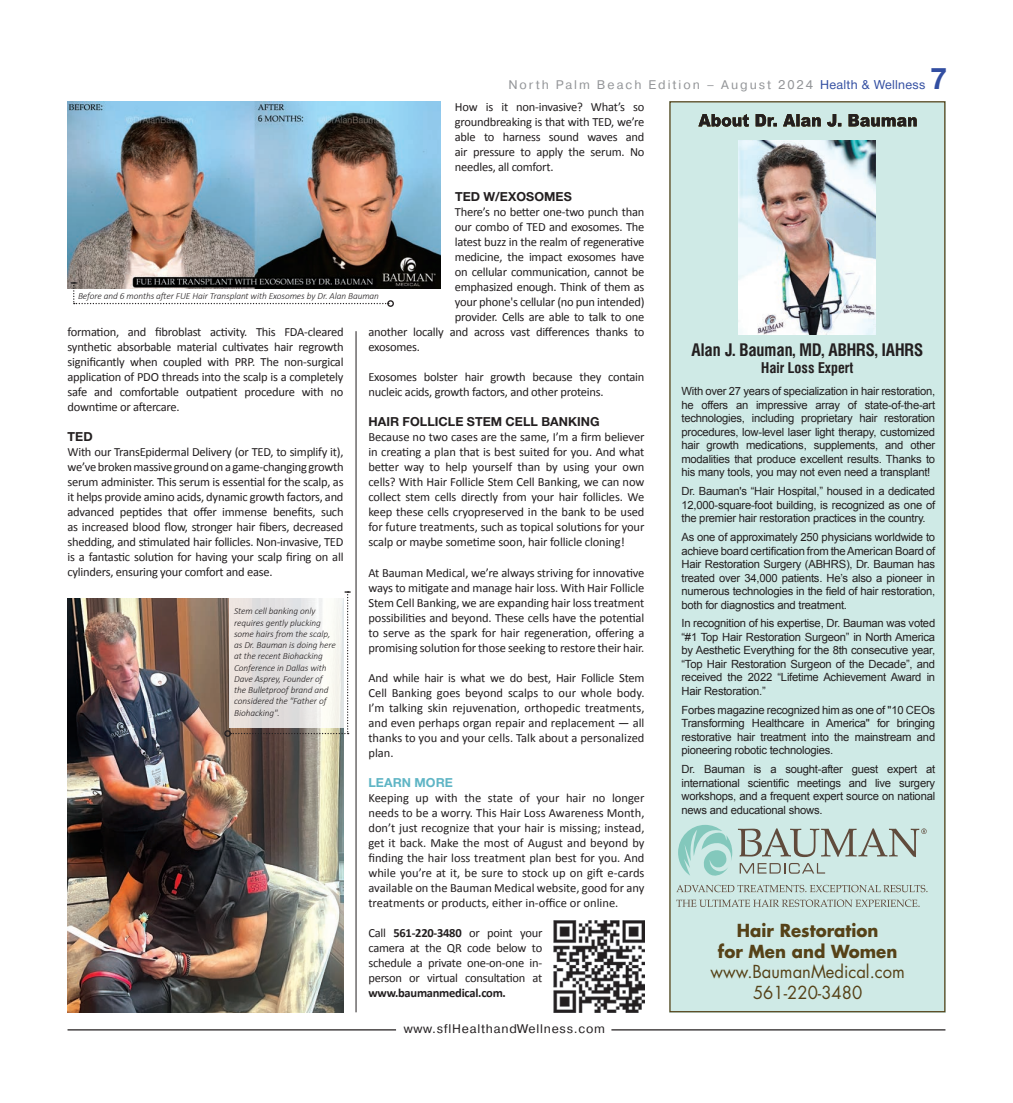
<style>
.page{position:relative;width:1013px;height:1103px;background:#fff}
.page>*{position:absolute;margin:0;border:0;box-sizing:border-box;transform-origin:0 0}
.t1{font:700 30px "Helvetica Neue Cyr";color:#324ea1}
.t2{font:17.5px/20.5px "Futura Std";color:#564218;text-align:center;scale:.95 1}
.t3{font:700 17.5px/20.5px "Futura Std";color:#564218;text-align:center;scale:.95 1}
.t4{font:700 17.5px "Helios Cond";color:#231f20}
.t5{font:700 15px "Helios Cond";color:#231f20}
.t6{font:12.5px/15px "Calibri";letter-spacing:-.02em;color:#231f20;text-align:justify}
.t7{font:12.5px "Pragmatica";letter-spacing:.16em;color:#939598}
.t8{font:700 12.5px "Helvetica Neue Cyr";letter-spacing:.005em;color:#231f20}
.t9{font:12.5px "Pragmatica";letter-spacing:.06em;color:#231f20}
.t10{font:700 12.5px "Calibri";letter-spacing:-.02em;color:#231f20}
.t11{font:700 12.5px "Helvetica Neue Cyr";letter-spacing:.005em;color:#5fb5c5}
.t12{font:11.25px/13.5px "Arial";letter-spacing:-.02em;color:#231f20;text-align:justify}
.t13{font:italic 300 9.38px/11.2px "Calibri";letter-spacing:-.01em;color:#231f20}
.s1{font-family:"Helvetica Neue Cyr";color:#324ea1}
.s2{font-weight:700}
</style>
<div class="page">
<hr style="left:68px;top:1029px;width:328px;height:1px;background:#231f20">
<hr style="left:611px;top:1029px;width:334px;height:1px;background:#231f20">
<img style="left:68px;top:598px;width:275px;height:414px">
<img style="left:68px;top:101px;width:373px;height:187px">
<div style="left:669px;top:101px;width:276px;height:911px;background:#cfeae6"></div>
<img style="left:698px;top:114px;width:218px;height:13px">
<svg style="left:676px;top:899px;width:243px;height:8px"></svg>
<svg style="left:676px;top:825px;width:251px;height:67px"></svg>
<img style="left:738px;top:140px;width:137px;height:194px">
<hr style="left:356px;top:331px;width:1px;height:681px;background:#231f20">
<img style="left:553px;top:920px;width:91px;height:92px">
<svg style="left:71px;top:282px;width:318px;height:22px"></svg>
<div style="left:387px;top:300px;width:7px;height:7px;border:1px solid #231f20;border-radius:50%"></div>
<svg style="left:230px;top:591px;width:120px;height:143px"></svg>
<div style="left:224px;top:730px;width:7px;height:7px;border:1px solid #231f20;border-radius:50%"></div>
<p class="t7" style="left:508px;top:77px;width:418px">North Palm Beach Edition – August 2024 <span class="s1">Health &amp; Wellness</span></p>
<h1 class="t1" style="left:930px;top:62px;width:18px">7</h1>
<p class="t6" style="left:455px;top:100px;width:191px">How is it non-invasive? What’s so groundbreaking is that with TED, we’re able to harness sound waves and air pressure to apply the serum. No needles, all comfort.</p>
<p class="t8" style="left:455px;top:190px;width:118px">TED W/EXOSOMES</p>
<p class="t6" style="left:455px;top:205px;width:191px">There’s no better one-two punch than</p>
<p class="t6" style="left:455px;top:220px;width:191px">our combo of TED and exosomes. The</p>
<p class="t6" style="left:455px;top:235px;width:191px">latest buzz in the realm of regenerative</p>
<p class="t6" style="left:455px;top:250px;width:191px">medicine, the impact exosomes have</p>
<p class="t6" style="left:455px;top:265px;width:191px">on cellular communication, cannot be</p>
<p class="t6" style="left:455px;top:280px;width:191px">emphasized enough. Think of them as</p>
<p class="t6" style="left:455px;top:295px;width:191px">your phone's cellular (no pun intended)</p>
<p class="t6" style="left:455px;top:310px;width:191px">provider. Cells are able to talk to one</p>
<p class="t6" style="left:368px;top:325px;width:277px">another locally and across vast differences thanks to</p>
<p class="t6" style="left:368px;top:340px;width:53px">exosomes.</p>
<p class="t6" style="left:368px;top:370px;width:277px">Exosomes bolster hair growth because they contain nucleic acids, growth factors, and other proteins.</p>
<p class="t8" style="left:368px;top:415px;width:233px">HAIR FOLLICLE STEM CELL BANKING</p>
<p class="t6" style="left:368px;top:430px;width:277px">Because no two cases are the same, I’m a firm believer in creating a plan that is best suited for you. And what better way to help yourself than by using your own cells? With Hair Follicle Stem Cell Banking, we can now collect stem cells directly from your hair follicles. We keep these cells cryopreserved in the bank to be used for future treatments, such as topical solutions for your scalp or maybe sometime soon, hair follicle cloning!</p>
<p class="t6" style="left:368px;top:565px;width:277px">At Bauman Medical, we’re always striving for innovative ways to mitigate and manage hair loss. With Hair Follicle Stem Cell Banking, we are expanding hair loss treatment possibilities and beyond. These cells have the potential to serve as the spark for hair regeneration, offering a promising solution for those seeking to restore their hair.</p>
<p class="t6" style="left:368px;top:670px;width:277px">And while hair is what we do best, Hair Follicle Stem Cell Banking goes beyond scalps to our whole body.<br>I’m talking skin rejuvenation, orthopedic treatments, and even perhaps organ repair and replacement — all thanks to you and your cells. Talk about a personalized plan.</p>
<p class="t11" style="left:368px;top:775px;width:86px">LEARN MORE</p>
<p class="t6" style="left:368px;top:790px;width:277px">Keeping up with the state of your hair no longer needs to be a worry. This Hair Loss Awareness Month, don’t just recognize that your hair is missing; instead, get it back. Make the most of August and beyond by finding the hair loss treatment plan best for you. And while you’re at it, be sure to stock up on gift e-cards available on the Bauman Medical website, good for any treatments or products, either in-office or online.</p>
<p class="t6" style="left:368px;top:925px;width:175px">Call <span class="s2">561-220-3480</span> or point your camera at the QR code below to schedule a private one-on-one in&shy;person or virtual consultation at</p>
<p class="t10" style="left:368px;top:984px;width:139px">www.baumanmedical.com.</p>
<p class="t13" style="left:78px;top:290px;width:302px">Before and 6 months after FUE Hair Transplant with Exosomes by Dr. Alan Bauman</p>
<p class="t6" style="left:68px;top:324px;width:277px">formation, and fibroblast activity. This FDA-cleared synthetic absorbable material cultivates hair regrowth significantly when coupled with PRP. The non-surgical application of PDO threads into the scalp is a completely safe and comfortable outpatient procedure with no downtime or aftercare.</p>
<p class="t8" style="left:68px;top:430px;width:17px">TED</p>
<p class="t6" style="left:68px;top:444px;width:277px">With our TransEpidermal Delivery (or TED, to simplify it), we’ve broken massive ground on a game-changing growth serum administer. This serum is essential for the scalp, as it helps provide amino acids, dynamic growth factors, and advanced peptides that offer immense benefits, such as increased blood flow, stronger hair fibers, decreased shedding, and stimulated hair follicles. Non-invasive, TED is a fantastic solution for having your scalp firing on all cylinders, ensuring your comfort and ease.</p>
<p class="t13" style="left:234px;top:605px;width:103px">Stem cell banking only requires gently plucking some hairs from the scalp, as Dr. Bauman is doing here at the recent Biohacking<br>Conference in Dallas with<br>Dave Asprey, Founder of the Bulletproof brand and considered the "Father of<br>Biohacking".</p>
<p class="t9" style="left:403px;top:1021px;width:203px">www.sflHealthandWellness.com</p>
<h2 class="t4" style="left:691px;top:339px;width:233px">Alan J. Bauman, MD, ABHRS, IAHRS</h2>
<p class="t5" style="left:761px;top:359px;width:93px">Hair Loss Expert</p>
<p class="t12" style="left:681px;top:385px;width:255px">With over 27 years of specialization in hair restoration, he offers an impressive array of state-of-the-art technologies, including proprietary hair restoration procedures, low-level laser light therapy, customized hair growth medications, supplements, and other modalities that produce excellent results. Thanks to his many tools, you may not even need a transplant!</p>
<p class="t12" style="left:681px;top:484px;width:255px">Dr. Bauman's “Hair Hospital,” housed in a dedicated 12,000-square-foot building, is recognized as one of the premier hair restoration practices in the country.</p>
<p class="t12" style="left:681px;top:530px;width:255px">As one of approximately 250 physicians worldwide to achieve board certification from the American Board of Hair Restoration Surgery (ABHRS), Dr. Bauman has treated over 34,000 patients. He’s also a pioneer in numerous technologies in the field of hair restoration, both for diagnostics and treatment.</p>
<p class="t12" style="left:681px;top:617px;width:255px">In recognition of his expertise, Dr. Bauman was voted “#1 Top Hair Restoration Surgeon” in North America by Aesthetic Everything for the 8th consecutive year, “Top Hair Restoration Surgeon of the Decade”, and received the 2022 “Lifetime Achievement Award in Hair Restoration.”</p>
<p class="t12" style="left:681px;top:703px;width:255px">Forbes magazine recognized him as one of "10 CEOs Transforming Healthcare in America" for bringing restorative hair treatment into the mainstream and pioneering robotic technologies.</p>
<p class="t12" style="left:681px;top:762px;width:255px">Dr. Bauman is a sought-after guest expert at international scientific meetings and live surgery workshops, and a frequent expert source on national news and educational shows.</p>
<h2 class="t3" style="left:718px;top:920px;width:190px">Hair Restoration<br>for Men and Women</h2>
<h2 class="t2" style="left:710px;top:961px;width:206px">www.BaumanMedical.com<br>561-220-3480</h2>
</div>
